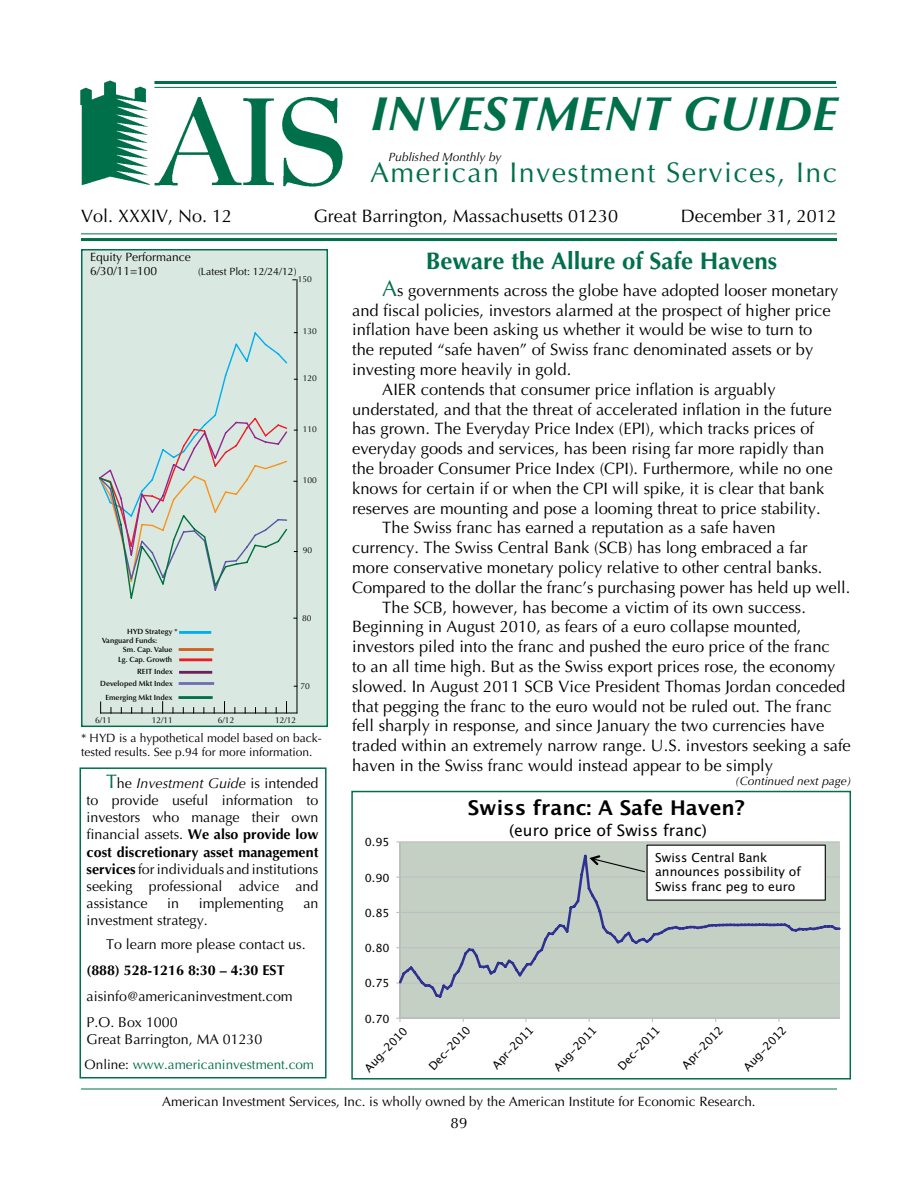
<style>
.page{position:relative;width:918px;height:1188px;background:#fff}
.page>*{position:absolute;margin:0;border:0;box-sizing:border-box;transform-origin:0 0}
.t1{font:italic 700 48px "Optima";letter-spacing:.01em;color:#00704a}
.t2{font:28.5px "Optima";letter-spacing:.05em;color:#00704a}
.t3{font:700 24px "Optima";color:#00704a}
.t4{font:700 20.25px "Lucida Grande";color:#000}
.t5{font:18px "Optima";color:#000}
.t6{font:16.5px "Optima";color:#000}
.t7{font:15.75px "Lucida Grande";color:#000}
.t8{font:15px "Optima";color:#000}
.t9{font:14.25px/17.1px "Optima";color:#000}
.t10{font:700 14.25px "Optima";color:#000}
.t11{font:13.5px "Optima";color:#000}
.t12{font:13.5px "Optima";color:#00704a}
.t13{font:12.3px/14.5px "Lucida Grande";color:#000}
.t14{font:12px/14.4px "Optima";color:#000}
.t15{font:italic 12px "Optima";color:#000}
.t16{font:11.25px "Lucida Grande";color:#000}
.t17{font:10.5px "Optima";color:#000}
.t18{font:8.4px "Optima";color:#000}
.t19{font:600 7.5px/10.8px "Optima";color:#000;text-align:right}
.s1{color:#fff}
.s2{font-size:19.5px;color:#00704a}
.s3{font-style:italic}
.s4{font-weight:700}
.s5{color:#000}
.s6{font-size:22.5px;color:#00704a}
</style>
<div class="page">
<div style="left:81px;top:249px;width:247px;height:478px;background:#d9e8e1;border:2px solid #00704a"></div>
<hr style="left:81px;top:1089px;width:756px;height:1px;background:#00704a">
<hr style="left:101px;top:713px;width:196px;height:1px;background:#000">
<hr style="left:297px;top:280px;width:1px;height:433px;background:#000">
<hr style="left:179px;top:631px;width:32px;height:3px;background:#00aeef">
<hr style="left:179px;top:671px;width:33px;height:3px;background:#6c205a">
<hr style="left:180px;top:682px;width:33px;height:3px;background:#6f6fb3">
<hr style="left:180px;top:648px;width:32px;height:3px;background:#d45e1d">
<hr style="left:179px;top:658px;width:33px;height:3px;background:#ed1d24">
<hr style="left:178px;top:696px;width:35px;height:3px;background:#00704a">
<svg style="left:99px;top:331px;width:198px;height:269px"></svg>
<div style="left:80px;top:767px;width:247px;height:311px;background:#fff;border:2px solid #00704a"></div>
<img style="left:80px;top:80px;width:270px;height:107px">
<hr style="left:81px;top:238px;width:756px;height:3px;background:#00704a">
<hr style="left:81px;top:234px;width:756px;height:1px;background:#00704a">
<hr style="left:154px;top:81px;width:682px;height:3px;background:#00704a">
<hr style="left:154px;top:87px;width:683px;height:1px;background:#00704a">
<div style="left:400px;top:842px;width:440px;height:176px;background:#c4d0c3"></div>
<hr style="left:400px;top:841px;width:440px;height:1px;background:#bcbec0">
<hr style="left:399px;top:842px;width:2px;height:176px;background:#bcbec0">
<hr style="left:400px;top:1018px;width:440px;height:1px;background:#bcbec0">
<svg style="left:399px;top:855px;width:442px;height:143px"></svg>
<svg style="left:589px;top:845px;width:237px;height:56px"></svg>
<div style="left:351px;top:791px;width:500px;height:289px;border:2px solid #00704a"></div>
<h1 class="t1" style="left:371px;top:86px;width:468px">INVESTMENT GUIDE</h1>
<h2 class="t2" style="left:370px;top:156px;width:468px">American Investment Services, Inc</h2>
<p class="t15" style="left:389px;top:149px;width:114px">Published Monthly by</p>
<p class="t5" style="left:81px;top:206px;width:153px">Vol. XXXIV, No. 12</p>
<p class="t5" style="left:300px;top:206px;width:320px"><span class="s1">G</span>Great Barrington, Massachusetts 01230</p>
<p class="t5" style="left:681px;top:206px;width:158px">December 31, 2012</p>
<p class="t14" style="left:90px;top:250px;width:102px">Equity Performance<br>6/30/11=100</p>
<p class="t17" style="left:198px;top:265px;width:100px">(Latest Plot: 12/24/12)</p>
<p class="t18" style="left:298px;top:274px;width:16px">150</p>
<p class="t18" style="left:303px;top:327px;width:16px">130</p>
<p class="t18" style="left:303px;top:373px;width:16px">120</p>
<p class="t18" style="left:303px;top:424px;width:16px">110</p>
<p class="t18" style="left:303px;top:475px;width:16px">100</p>
<p class="t19" style="left:127px;top:626px;width:52px">HYD Strategy *</p>
<p class="t19" style="left:118px;top:644px;width:56px">Sm. Cap. Value<br>Lg. Cap. Growth</p>
<p class="t19" style="left:100px;top:666px;width:74px;line-height:11.7px">REIT Index<br>Developed Mkt Index</p>
<p class="t19" style="left:105px;top:692px;width:69px">Emerging Mkt Index</p>
<p class="t19" style="left:102px;top:635px;width:57px">Vanguard Funds:</p>
<p class="t18" style="left:303px;top:546px;width:11px">90</p>
<p class="t18" style="left:302px;top:613px;width:11px">80</p>
<p class="t18" style="left:300px;top:681px;width:11px">70</p>
<p class="t18" style="left:95px;top:716px;width:18px">6/11</p>
<p class="t18" style="left:152px;top:715px;width:23px">12/11</p>
<p class="t18" style="left:218px;top:715px;width:18px">6/12</p>
<p class="t18" style="left:275px;top:715px;width:23px">12/12</p>
<p class="t14" style="left:81px;top:731px;width:242px">* HYD is a hypothetical model based on back&shy;tested results. See p.94 for more information.</p>
<p class="t9" style="left:87px;top:775px;width:233px;text-align:justify;text-indent:19px"><span class="s2">T</span>he <span class="s3">Investment Guide</span> is intended to provide useful information to investors who manage their own financial assets. <span class="s4">We also provide low cost discretionary asset management services</span> for individuals and institutions seeking professional advice and assistance</p>
<p class="t9" style="left:167px;top:895px;width:13px">in</p>
<p class="t9" style="left:199px;top:895px;width:86px">implementing</p>
<p class="t9" style="left:303px;top:895px;width:17px">an</p>
<p class="t9" style="left:106px;top:908px;width:201px;line-height:24px;text-indent:-19px">investment strategy.<br>To learn more please contact us.</p>
<p class="t10" style="left:87px;top:962px;width:200px">(888) 528-1216 8:30 – 4:30 EST</p>
<p class="t9" style="left:87px;top:983px;width:208px;line-height:26.1px">aisinfo@americaninvestment.com<br>P.O. Box 1000</p>
<p class="t9" style="left:87px;top:1031px;width:177px">Great Barrington, MA 01230</p>
<p class="t12" style="left:85px;top:1056px;width:231px"><span class="s5">Online:</span> www.americaninvestment.com</p>
<h3 class="t3" style="left:426px;top:247px;width:353px">Beware the Allure of Safe Havens</h3>
<p class="t6" style="left:382px;top:281px;width:458px"><span class="s6">A</span>s governments across the globe have adopted looser monetary</p>
<p class="t6" style="left:352px;top:300px;width:480px">and fiscal policies, investors alarmed at the prospect of higher price</p>
<p class="t6" style="left:352px;top:320px;width:462px">inflation have been asking us whether it would be wise to turn to</p>
<p class="t6" style="left:352px;top:340px;width:463px">the reputed “safe haven” of Swiss franc denominated assets or by</p>
<p class="t6" style="left:352px;top:360px;width:221px">investing more heavily in gold.</p>
<p class="t6" style="left:382px;top:380px;width:395px">AIER contends that consumer price inflation is arguably</p>
<p class="t6" style="left:352px;top:399px;width:481px">understated, and that the threat of accelerated inflation in the future</p>
<p class="t6" style="left:352px;top:419px;width:464px">has grown. The Everyday Price Index (EPI), which tracks prices of</p>
<p class="t6" style="left:352px;top:439px;width:474px">everyday goods and services, has been rising far more rapidly than</p>
<p class="t6" style="left:352px;top:459px;width:482px">the broader Consumer Price Index (CPI). Furthermore, while no one</p>
<p class="t6" style="left:352px;top:479px;width:474px">knows for certain if or when the CPI will spike, it is clear that bank</p>
<p class="t6" style="left:352px;top:498px;width:470px">reserves are mounting and pose a looming threat to price stability.</p>
<p class="t6" style="left:382px;top:518px;width:395px">The Swiss franc has earned a reputation as a safe haven</p>
<p class="t6" style="left:352px;top:538px;width:457px">currency. The Swiss Central Bank (SCB) has long embraced a far</p>
<p class="t6" style="left:352px;top:558px;width:472px">more conservative monetary policy relative to other central banks.</p>
<p class="t6" style="left:352px;top:578px;width:500px">Compared to the dollar the franc’s purchasing power has held up well.</p>
<p class="t6" style="left:382px;top:597px;width:425px">The SCB, however, has become a victim of its own success.</p>
<p class="t6" style="left:352px;top:617px;width:451px">Beginning in August 2010, as fears of a euro collapse mounted,</p>
<p class="t6" style="left:352px;top:637px;width:479px">investors piled into the franc and pushed the euro price of the franc</p>
<p class="t6" style="left:352px;top:657px;width:485px">to an all time high. But as the Swiss export prices rose, the economy</p>
<p class="t6" style="left:352px;top:677px;width:495px">slowed. In August 2011 SCB Vice President Thomas Jordan conceded</p>
<p class="t6" style="left:352px;top:696px;width:481px">that pegging the franc to the euro would not be ruled out. The franc</p>
<p class="t6" style="left:352px;top:716px;width:474px">fell sharply in response, and since January the two currencies have</p>
<p class="t6" style="left:352px;top:736px;width:500px">traded within an extremely narrow range. U.S. investors seeking a safe</p>
<p class="t6" style="left:352px;top:756px;width:422px">haven in the Swiss franc would instead appear to be simply</p>
<p class="t15" style="left:735px;top:774px;width:118px">(Continued next page)</p>
<p class="t16" style="left:365px;top:836px;width:26px">0.95</p>
<p class="t16" style="left:365px;top:871px;width:26px">0.90</p>
<p class="t16" style="left:365px;top:906px;width:26px">0.85</p>
<p class="t16" style="left:365px;top:942px;width:26px">0.80</p>
<p class="t16" style="left:365px;top:977px;width:26px">0.75</p>
<p class="t16" style="left:365px;top:1012px;width:26px">0.70</p>
<p class="t4" style="left:468px;top:792px;width:279px">Swiss franc: A Safe Haven?</p>
<p class="t7" style="left:509px;top:821px;width:199px">(euro price of Swiss franc)</p>
<p class="t13" style="left:655px;top:850px;width:147px">Swiss Central Bank announces possibility of<br>Swiss franc peg to euro</p>
<p class="t16" style="left:362px;top:1066px;width:58px;rotate:-47deg">Aug-2010</p>
<p class="t16" style="left:426px;top:1064px;width:57px;rotate:-47deg">Dec-2010</p>
<p class="t16" style="left:490px;top:1063px;width:56px;rotate:-47deg">Apr-2011</p>
<p class="t16" style="left:551px;top:1065px;width:58px;rotate:-47deg">Aug-2011</p>
<p class="t16" style="left:615px;top:1064px;width:57px;rotate:-47deg">Dec-2011</p>
<p class="t16" style="left:679px;top:1063px;width:56px;rotate:-47deg">Apr-2012</p>
<p class="t16" style="left:741px;top:1065px;width:58px;rotate:-47deg">Aug-2012</p>
<p class="t11" style="left:162px;top:1094px;width:595px">American Investment Services, Inc. is wholly owned by the American Institute for Economic Research.</p>
<p class="t8" style="left:451px;top:1115px;width:18px">89</p>
</div>
